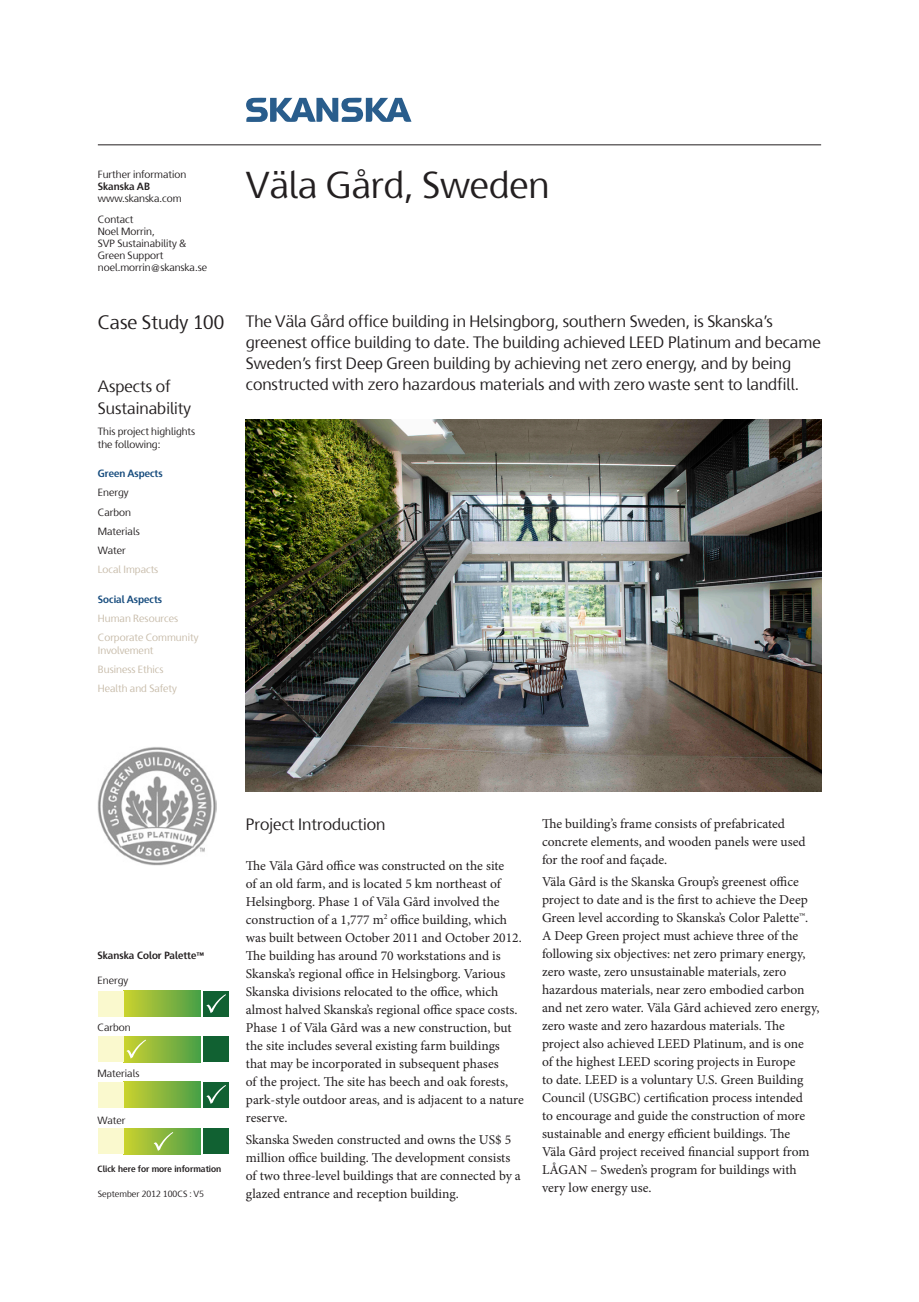
<style>
.page{position:relative;width:919px;height:1302px;background:#fff}
.page>*{position:absolute;margin:0;border:0;box-sizing:border-box;transform-origin:0 0}
.t1{font:37.5px "Skanska Sans Pro";color:#231f20}
.t2{font:19.5px "Skanska Sans Pro";color:#231f20}
.Heading{font:16.5px/21px "Skanska Sans Pro";color:#231f20}
.Body_Text{font:13.5px/18px "Minion Pro";color:#231f20}
.t3{font:10.5px/12px "Skanska Sans Pro";color:#231f20}
.t4{font:10.5px/12.8px "Skanska Sans Pro";color:#c7bba9}
.Sub_Heading{font:700 10.5px "Skanska Sans Pro";color:#231f20}
.t5{font:700 10.5px "Skanska Sans Pro";color:#144a7c}
.Sub_Heading-2{font:700 9px "Skanska Sans Pro";color:#231f20}
.t6{font:9px "Skanska Sans Pro";color:#231f20}
.s1{font-size:13.5px}
</style>
<div class="page">
<svg style="left:246px;top:98px;width:165px;height:24px"></svg>
<hr style="left:98px;top:144px;width:723px;height:1px;background:#231f20">
<img style="left:246px;top:419px;width:575px;height:372px">
<img style="left:98px;top:747px;width:118px;height:118px">
<div style="left:123px;top:1035px;width:77px;height:26px;background:linear-gradient(to right,#cdd22f,#4c9f48)"></div>
<div style="left:98px;top:1035px;width:25px;height:26px;background:#faf9ce"></div>
<div style="left:203px;top:1035px;width:26px;height:26px;background:#116132"></div>
<div style="left:123px;top:990px;width:77px;height:26px;background:linear-gradient(to right,#cdd22f,#4c9f48)"></div>
<div style="left:98px;top:990px;width:25px;height:26px;background:#faf9ce"></div>
<div style="left:203px;top:990px;width:26px;height:26px;background:#116132"></div>
<div style="left:123px;top:1081px;width:77px;height:26px;background:linear-gradient(to right,#cdd22f,#4c9f48)"></div>
<div style="left:98px;top:1081px;width:25px;height:26px;background:#faf9ce"></div>
<div style="left:203px;top:1081px;width:26px;height:26px;background:#116132"></div>
<div style="left:123px;top:1128px;width:77px;height:26px;background:linear-gradient(to right,#cdd230,#4c9f49)"></div>
<div style="left:98px;top:1128px;width:25px;height:26px;background:#faf9ce"></div>
<div style="left:203px;top:1128px;width:26px;height:26px;background:#116132"></div>
<svg style="left:126px;top:1039px;width:20px;height:19px"></svg>
<svg style="left:206px;top:1085px;width:20px;height:18px"></svg>
<svg style="left:154px;top:1131px;width:19px;height:19px"></svg>
<svg style="left:206px;top:994px;width:20px;height:19px"></svg>
<p class="t3" style="left:98px;top:168px;width:90px">Further information</p>
<p class="Sub_Heading" style="left:98px;top:180px;width:54px">Skanska AB</p>
<p class="t3" style="left:98px;top:192px;width:85px">www.skanska.com</p>
<p class="t3" style="left:98px;top:213px;width:37px">Contact</p>
<p class="t3" style="left:98px;top:225px;width:58px">Noel Morrin,</p>
<p class="t3" style="left:98px;top:237px;width:90px">SVP Sustainability &amp;<br>Green Support</p>
<p class="t3" style="left:98px;top:261px;width:111px">noel.morrin@skanska.se</p>
<p class="t2" style="left:98px;top:311px;width:128px">Case Study 100</p>
<p class="Heading" style="left:98px;top:375px;width:95px;line-height:21.6px">Aspects of<br>Sustainability</p>
<p class="t3" style="left:98px;top:425px;width:99px">This project highlights</p>
<p class="t3" style="left:98px;top:438px;width:64px">the following:</p>
<p class="t5" style="left:98px;top:467px;width:66px">Green Aspects</p>
<p class="t3" style="left:98px;top:486px;width:32px">Energy</p>
<p class="t3" style="left:98px;top:506px;width:35px">Carbon</p>
<p class="t3" style="left:98px;top:525px;width:43px">Materials</p>
<p class="t3" style="left:98px;top:544px;width:29px">Water</p>
<p class="t4" style="left:98px;top:563px;width:62px">Local Impacts</p>
<p class="t5" style="left:98px;top:593px;width:66px">Social Aspects</p>
<p class="t4" style="left:98px;top:611px;width:82px">Human Resources</p>
<p class="t4" style="left:98px;top:631px;width:102px">Corporate Community<br>Involvement</p>
<p class="t4" style="left:98px;top:662px;width:67px">Business Ethics</p>
<p class="t4" style="left:98px;top:682px;width:81px">Health and Safety</p>
<p class="t1" style="left:246px;top:164px;width:305px">Väla Gård, Sweden</p>
<p class="Heading" style="left:246px;top:310px;width:576px">The Väla Gård office building in Helsingborg, southern Sweden, is Skanska’s greenest office building to date. The building achieved LEED Platinum and became Sweden’s first Deep Green building by achieving net zero energy, and by being constructed with zero hazardous materials and with zero waste sent to landfill.</p>
<p class="Sub_Heading" style="left:97px;top:948px;width:108px">Skanska Color Palette<span class="s1">™</span></p>
<p class="t3" style="left:97px;top:973px;width:32px">Energy</p>
<p class="t3" style="left:97px;top:1021px;width:35px">Carbon</p>
<p class="t3" style="left:97px;top:1066px;width:43px">Materials</p>
<p class="t3" style="left:97px;top:1114px;width:29px">Water</p>
<p class="Sub_Heading-2" style="left:97px;top:1162px;width:125px">Click here for more information</p>
<p class="t6" style="left:98px;top:1188px;width:108px">September 2012 100CS : V5</p>
<p class="Heading" style="left:246px;top:814px;width:141px">Project Introduction</p>
<p class="Body_Text" style="left:246px;top:856px;width:279px">The Väla Gård office was constructed on the site<br>of an old farm, and is located 5 km northeast of Helsingborg. Phase 1 of Väla Gård involved the construction of a 1,777 m<sup>2</sup> office building, which was built between October 2011 and October 2012.<br>The building has around 70 workstations and is Skanska’s regional office in Helsingborg. Various Skanska divisions relocated to the office, which almost halved Skanska’s regional office space costs.<br>Phase 1 of Väla Gård was a new construction, but the site includes several existing farm buildings that may be incorporated in subsequent phases<br>of the project. The site has beech and oak forests, park-style outdoor areas, and is adjacent to a nature reserve.</p>
<p class="Body_Text" style="left:246px;top:1130px;width:276px">Skanska Sweden constructed and owns the US$ 5 million office building. The development consists of two three-level buildings that are connected by a glazed entrance and reception building.</p>
<p class="Body_Text" style="left:542px;top:814px;width:265px">The building’s frame consists of prefabricated concrete elements, and wooden panels were used for the roof and façade.</p>
<p class="Body_Text" style="left:542px;top:872px;width:279px">Väla Gård is the Skanska Group’s greenest office project to date and is the first to achieve the Deep Green level according to Skanska’s Color Palette™.<br>A Deep Green project must achieve three of the following six objectives: net zero primary energy, zero waste, zero unsustainable materials, zero hazardous materials, near zero embodied carbon and net zero water. Väla Gård achieved zero energy, zero waste and zero hazardous materials. The project also achieved LEED Platinum, and is one<br>of the highest LEED scoring projects in Europe<br>to date. LEED is a voluntary U.S. Green Building Council (USGBC) certification process intended<br>to encourage and guide the construction of more sustainable and energy efficient buildings. The<br>Väla Gård project received financial support from LÅGAN – Sweden’s program for buildings with very low energy use.</p>
</div>
